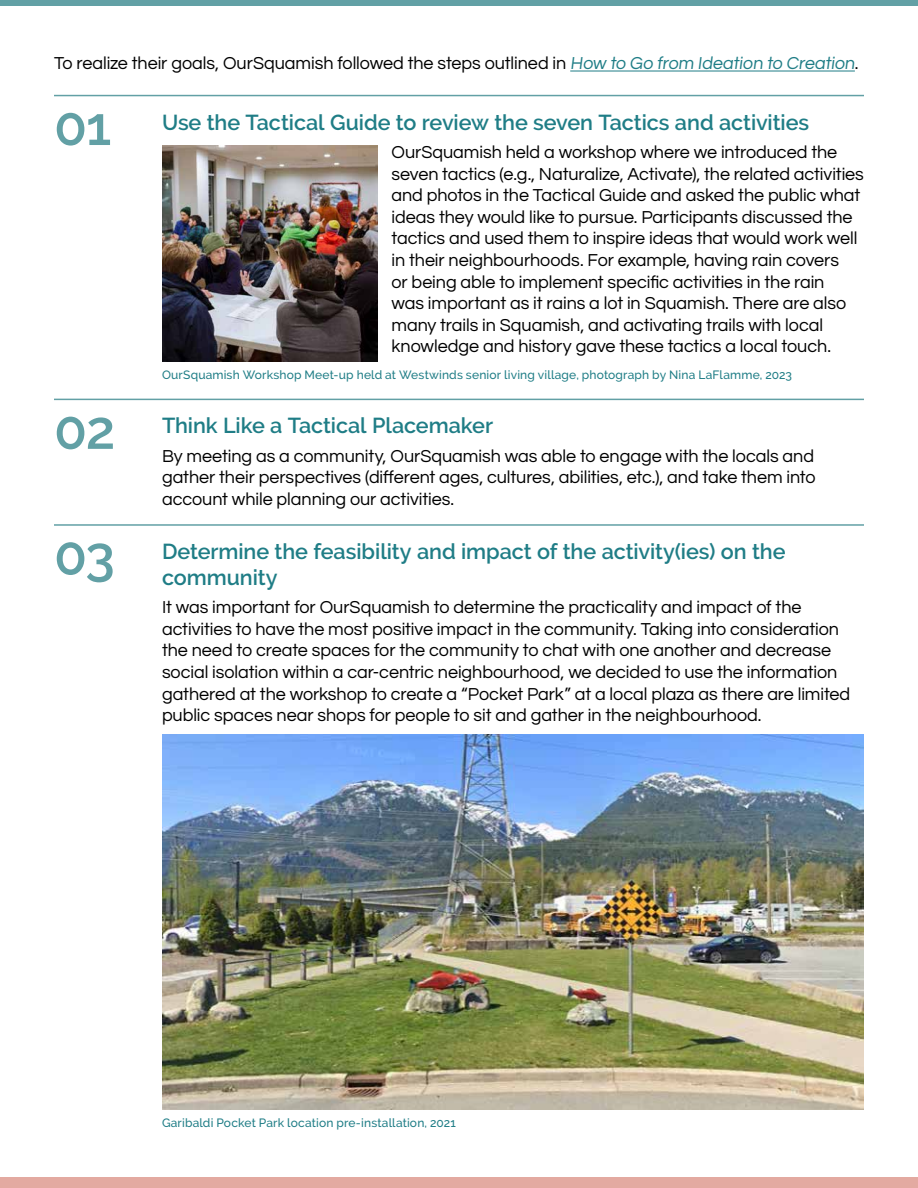
<style>
.page{position:relative;width:918px;height:1188px;background:#fff}
.page>*{position:absolute;margin:0;border:0;box-sizing:border-box;transform-origin:0 0}
.t1{font:600 54px "Raleway";color:#62a0a5}
.t2{font:600 21.6px/26px "Raleway";letter-spacing:-.005em;color:#1f7d86}
.t3{font:18px/21.6px "Questrial";letter-spacing:-.005em;color:#000}
.t4{font:500 12px "Raleway";letter-spacing:.015em;color:#1f7d86}
.s1{color:#1f7d86}
</style>
<div class="page">
<div style="left:0;top:1177px;width:918px;height:11px;background:#e3aaa1"></div>
<div style="left:0;top:0;width:918px;height:5px;background:#62a0a5"></div>
<hr style="left:54px;top:95px;width:810px;height:1px;background:#62a0a5">
<img style="left:162px;top:146px;width:216px;height:216px">
<hr style="left:570px;top:71px;width:285px;height:1px;background:#1f7d86">
<hr style="left:54px;top:399px;width:810px;height:1px;background:#62a0a5">
<hr style="left:54px;top:524px;width:810px;height:2px;background:#62a0a5">
<img style="left:162px;top:735px;width:702px;height:375px">
<p class="t3" style="left:54px;top:52px;width:806px">To realize their goals, OurSquamish followed the steps outlined in <span class="s1">How to Go from Ideation to Creation</span>.</p>
<h1 class="t1" style="left:54px;top:95px;width:59px">01</h1>
<p class="t2" style="left:162px;top:109px;width:649px">Use the Tactical Guide to review the seven Tactics and activities</p>
<p class="t3" style="left:392px;top:142px;width:474px">OurSquamish held a workshop where we introduced the seven tactics (e.g., Naturalize, Activate), the related activities and photos in the Tactical Guide and asked the public what ideas they would like to pursue. Participants discussed the tactics and used them to inspire ideas that would work well in their neighbourhoods. For example, having rain covers<br>or being able to implement specific activities in the rain<br>was important as it rains a lot in Squamish. There are also many trails in Squamish, and activating trails with local knowledge and history gave these tactics a local touch.</p>
<p class="t4" style="left:162px;top:368px;width:632px">OurSquamish Workshop Meet-up held at Westwinds senior living village, photograph by Nina LaFlamme, 2023</p>
<h1 class="t1" style="left:54px;top:399px;width:63px">02</h1>
<p class="t2" style="left:162px;top:413px;width:333px">Think Like a Tactical Placemaker</p>
<p class="t3" style="left:162px;top:445px;width:655px;text-align:justify">By meeting as a community, OurSquamish was able to engage with the locals and gather their perspectives (different ages, cultures, abilities, etc.), and take them into account while planning our activities.</p>
<h1 class="t1" style="left:54px;top:524px;width:62px">03</h1>
<p class="t2" style="left:162px;top:538px;width:625px">Determine the feasibility and impact of the activity(ies) on the community</p>
<p class="t3" style="left:162px;top:597px;width:690px">It was important for OurSquamish to determine the practicality and impact of the activities to have the most positive impact in the community. Taking into consideration the need to create spaces for the community to chat with one another and decrease social isolation within a car-centric neighbourhood, we decided to use the information gathered at the workshop to create a “Pocket Park” at a local plaza as there are limited public spaces near shops for people to sit and gather in the neighbourhood.</p>
<p class="t4" style="left:162px;top:1116px;width:295px">Garibaldi Pocket Park location pre-installation, 2021</p>
</div>
